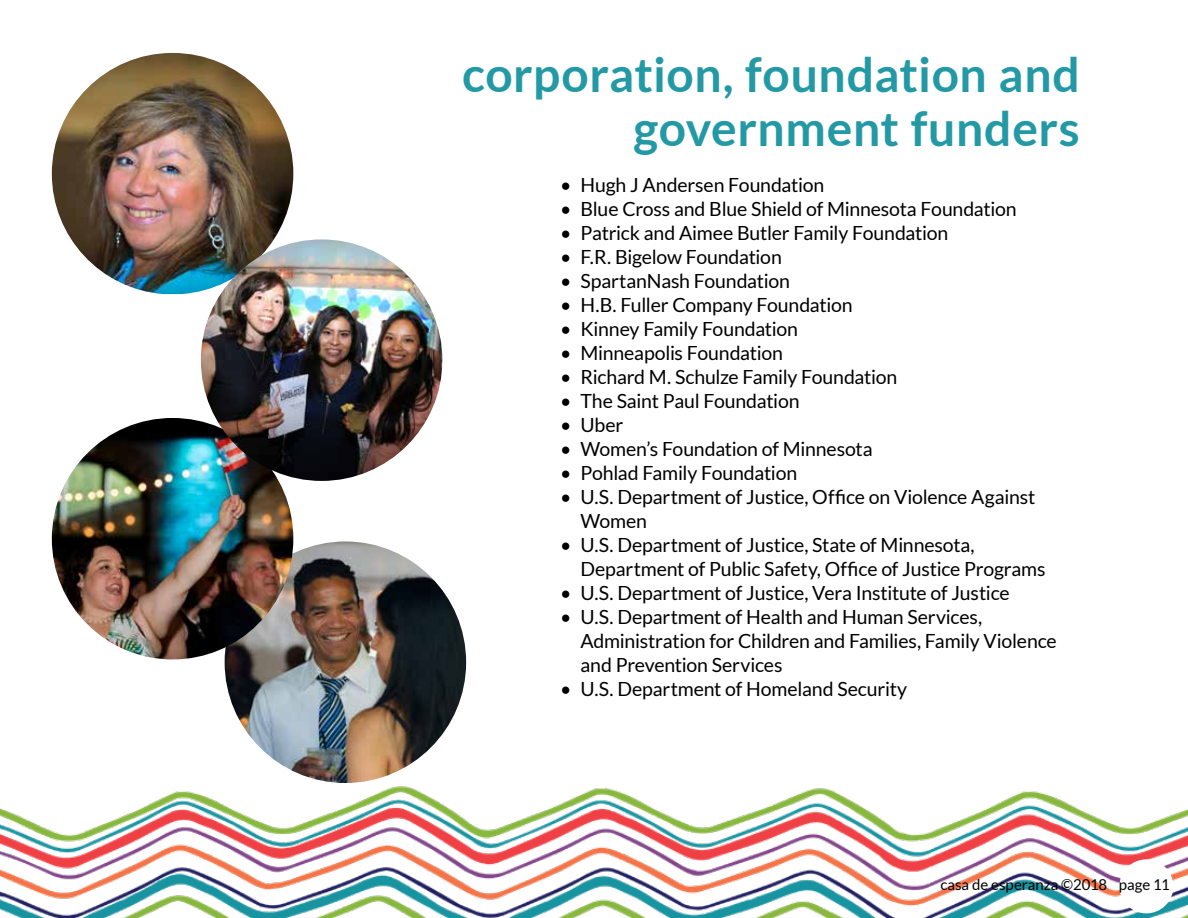
<style>
.page{position:relative;width:1188px;height:918px;background:#fff}
.page>*{position:absolute;margin:0;border:0;box-sizing:border-box;transform-origin:0 0}
.t1{font:700 48px/54px "Lato";letter-spacing:.01em;color:#2399a5;text-align:right}
.t2{font:19.5px/24px "Lato";letter-spacing:-.01em;color:#000}
.t3{font:15px "Lato";color:#000}
</style>
<div class="page">
<img style="left:0;top:786px;width:1188px;height:132px">
<div style="left:1119px;top:859px;width:54px;height:54px;background:#fff;border-radius:50%"></div>
<img style="left:225px;top:542px;width:241px;height:241px;border-radius:121px">
<img style="left:52px;top:53px;width:241px;height:241px;border-radius:118px">
<img style="left:52px;top:418px;width:241px;height:241px;border-radius:121px">
<img style="left:201px;top:239px;width:241px;height:242px;border-radius:121px">
<h1 class="t1" style="left:462px;top:46px;width:619px">corporation, foundation and government funders</h1>
<p class="t2" style="left:560px;top:173px;width:266px">• Hugh J Andersen Foundation</p>
<p class="t2" style="left:560px;top:197px;width:458px">• Blue Cross and Blue Shield of Minnesota Foundation</p>
<p class="t2" style="left:560px;top:221px;width:390px">• Patrick and Aimee Butler Family Foundation</p>
<p class="t2" style="left:560px;top:245px;width:223px">• F.R. Bigelow Foundation</p>
<p class="t2" style="left:560px;top:269px;width:231px">• SpartanNash Foundation</p>
<p class="t2" style="left:560px;top:293px;width:294px">• H.B. Fuller Company Foundation</p>
<p class="t2" style="left:560px;top:317px;width:239px">• Kinney Family Foundation</p>
<p class="t2" style="left:560px;top:341px;width:224px">• Minneapolis Foundation</p>
<p class="t2" style="left:560px;top:365px;width:339px">• Richard M. Schulze Family Foundation</p>
<p class="t2" style="left:560px;top:389px;width:241px">• The Saint Paul Foundation</p>
<p class="t2" style="left:560px;top:413px;width:65px">• Uber</p>
<p class="t2" style="left:560px;top:437px;width:314px">• Women’s Foundation of Minnesota</p>
<p class="t2" style="left:560px;top:461px;width:238px">• Pohlad Family Foundation</p>
<p class="t2" style="left:580px;top:485px;width:456px;text-indent:-20px">• U.S. Department of Justice, Office on Violence Against<br>Women</p>
<p class="t2" style="left:580px;top:533px;width:467px;text-indent:-20px">• U.S. Department of Justice, State of Minnesota,<br>Department of Public Safety, Office of Justice Programs</p>
<p class="t2" style="left:560px;top:581px;width:451px">• U.S. Department of Justice, Vera Institute of Justice</p>
<p class="t2" style="left:580px;top:605px;width:478px;text-indent:-20px">• U.S. Department of Health and Human Services,<br>Administration for Children and Families, Family Violence and Prevention Services</p>
<p class="t2" style="left:560px;top:677px;width:348px">• U.S. Department of Homeland Security</p>
<p class="t3" style="left:940px;top:876px;width:231px">casa de esperanza ©2018 page 11</p>
</div>
